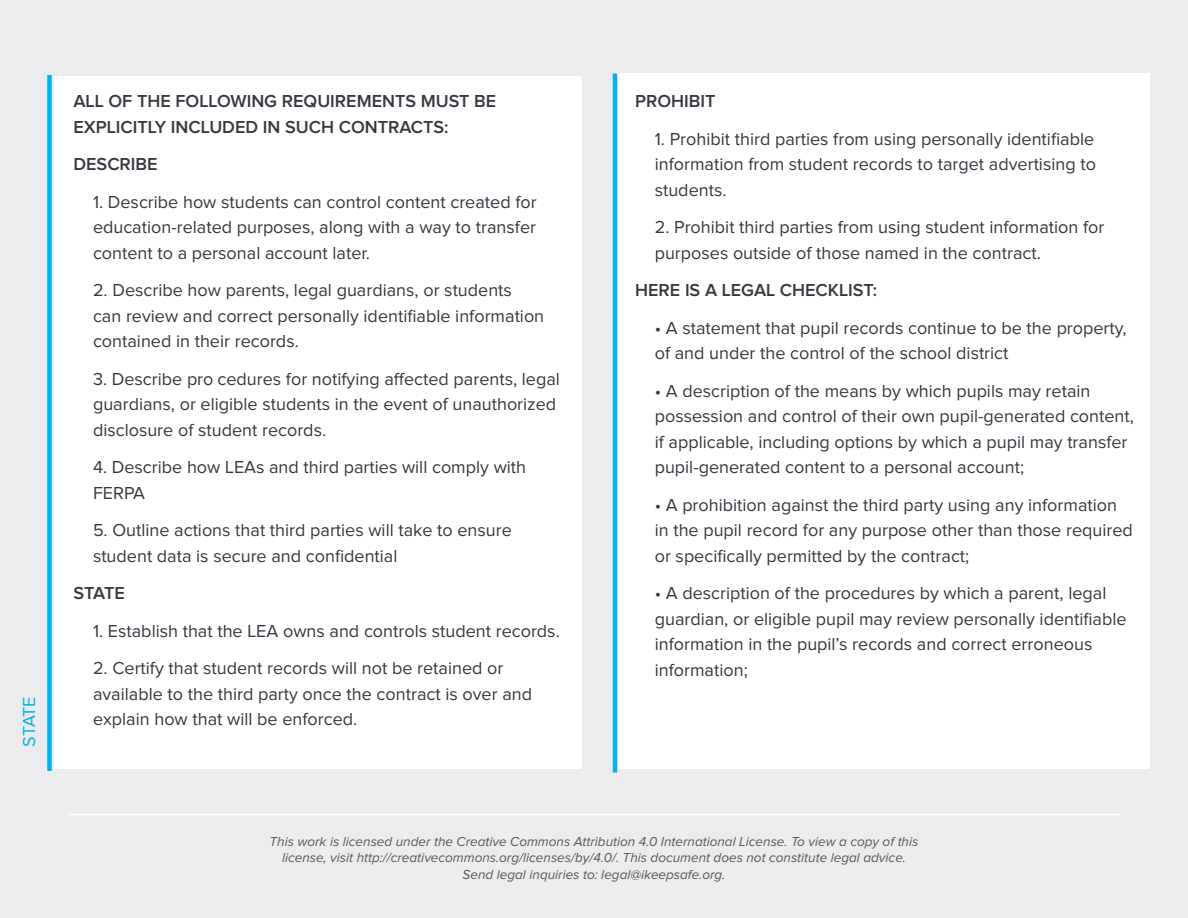
<style>
.page{position:relative;width:1188px;height:918px;background:#ececee}
.page>*{position:absolute;margin:0;border:0;box-sizing:border-box;transform-origin:0 0}
.Body_Copy{font:18px/25.5px "Proxima Nova";color:#363942}
.Body_Copy-2{font:600 18px/25.5px "Proxima Nova";color:#363942}
.t1{font:18px "Proxima Nova A";letter-spacing:-.035em;color:#00b4eb}
.t2{font:italic 13.5px/16.2px "Proxima Nova";color:#57585a;text-align:center}
</style>
<div class="page">
<hr style="left:69px;top:814px;width:1050px;height:1px;background:#fff">
<div style="left:54px;top:76px;width:528px;height:694px;background:#fff"></div>
<div style="left:616px;top:74px;width:534px;height:696px;background:#fff"></div>
<hr style="left:613px;top:74px;width:4px;height:698px;background:#00b4eb">
<div style="left:47px;top:75px;width:5px;height:696px;background:#00b4eb"></div>
<p class="t1" style="left:19px;top:747px;width:52px;rotate:-90deg">STATE</p>
<p class="Body_Copy-2" style="left:74px;top:89px;width:424px">ALL OF THE FOLLOWING REQUIREMENTS MUST BE<br>EXPLICITLY INCLUDED IN SUCH CONTRACTS:</p>
<p class="Body_Copy-2" style="left:74px;top:152px;width:86px">DESCRIBE</p>
<p class="Body_Copy" style="left:93px;top:189px;width:445px;text-align:justify">1. Describe how students can control content created for education-related purposes, along with a way to transfer content to a personal account later.</p>
<p class="Body_Copy" style="left:93px;top:278px;width:453px">2. Describe how parents, legal guardians, or students can review and correct personally identifiable information contained in their records.</p>
<p class="Body_Copy" style="left:93px;top:366px;width:469px">3. Describe pro cedures for notifying affected parents, legal guardians, or eligible students in the event of unauthorized disclosure of student records.</p>
<p class="Body_Copy" style="left:93px;top:455px;width:435px">4. Describe how LEAs and third parties will comply with<br>FERPA</p>
<p class="Body_Copy" style="left:93px;top:518px;width:420px">5. Outline actions that third parties will take to ensure student data is secure and confidential</p>
<p class="Body_Copy-2" style="left:74px;top:581px;width:53px">STATE</p>
<p class="Body_Copy" style="left:93px;top:618px;width:468px">1. Establish that the LEA owns and controls student records.</p>
<p class="Body_Copy" style="left:93px;top:656px;width:441px">2. Certify that student records will not be retained or available to the third party once the contract is over and explain how that will be enforced.</p>
<p class="Body_Copy-2" style="left:635px;top:89px;width:82px">PROHIBIT</p>
<p class="Body_Copy" style="left:655px;top:126px;width:443px;text-align:justify">1. Prohibit third parties from using personally identifiable information from student records to target advertising to students.</p>
<p class="Body_Copy" style="left:655px;top:215px;width:451px">2. Prohibit third parties from using student information for purposes outside of those named in the contract.</p>
<p class="Body_Copy-2" style="left:635px;top:278px;width:243px">HERE IS A LEGAL CHECKLIST:</p>
<p class="Body_Copy" style="left:655px;top:315px;width:474px">• A statement that pupil records continue to be the property, of and under the control of the school district</p>
<p class="Body_Copy" style="left:655px;top:378px;width:481px">• A description of the means by which pupils may retain possession and control of their own pupil-generated content, if applicable, including options by which a pupil may transfer pupil-generated content to a personal account;</p>
<p class="Body_Copy" style="left:655px;top:492px;width:480px">• A prohibition against the third party using any information in the pupil record for any purpose other than those required or specifically permitted by the contract;</p>
<p class="Body_Copy" style="left:655px;top:581px;width:473px">• A description of the procedures by which a parent, legal guardian, or eligible pupil may review personally identifiable information in the pupil’s records and correct erroneous information;</p>
<p class="t2" style="left:270px;top:834px;width:650px">This work is licensed under the Creative Commons Attribution 4.0 International License. To view a copy of this license, visit http://creativecommons.org/licenses/by/4.0/. This document does not constitute legal advice.<br>Send legal inquiries to: legal@ikeepsafe.org.</p>
</div>
